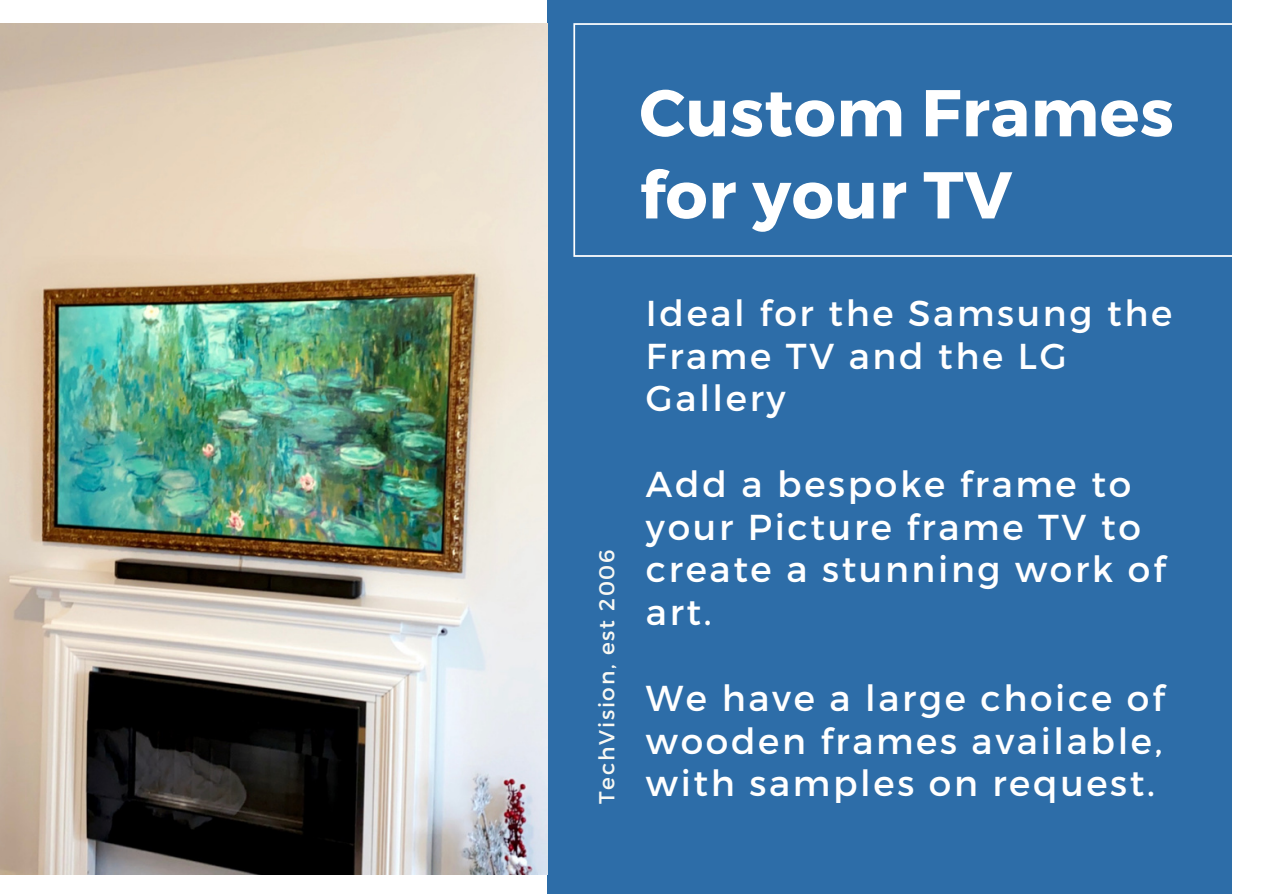
<style>
.page{position:relative;width:1263px;height:894px;background:#fff}
.page>*{position:absolute;margin:0;border:0;box-sizing:border-box;transform-origin:0 0}
.t1{font:700 66px/82.1px "Montserrat";letter-spacing:.01em;color:#fff}
.t2{font:36px/42.8px "Montserrat";letter-spacing:.075em;color:#fff}
.t3{font:21.75px "Montserrat";letter-spacing:.08em;color:#f8f8f3}
</style>
<div class="page">
<div style="left:547px;top:0;width:685px;height:893px;background:#2d6da8"></div>
<svg style="left:573px;top:23px;width:659px;height:234px"></svg>
<img style="left:0;top:23px;width:547px;height:850px">
<h1 class="t1" style="left:639px;top:68px;width:536px">Custom Frames for your TV</h1>
<p class="t3" style="left:593px;top:803px;width:256px;rotate:-90deg">TechVision, est 2006</p>
<p class="t2" style="left:646px;top:290px;width:528px">Ideal for the Samsung the<br>Frame TV and the LG<br>Gallery</p>
<p class="t2" style="left:646px;top:460px;width:521px">Add a bespoke frame to your Picture frame TV to create a stunning work of art.</p>
<p class="t2" style="left:646px;top:674px;width:520px;text-align:justify">We have a large choice of wooden frames available, with samples on request.</p>
</div>
